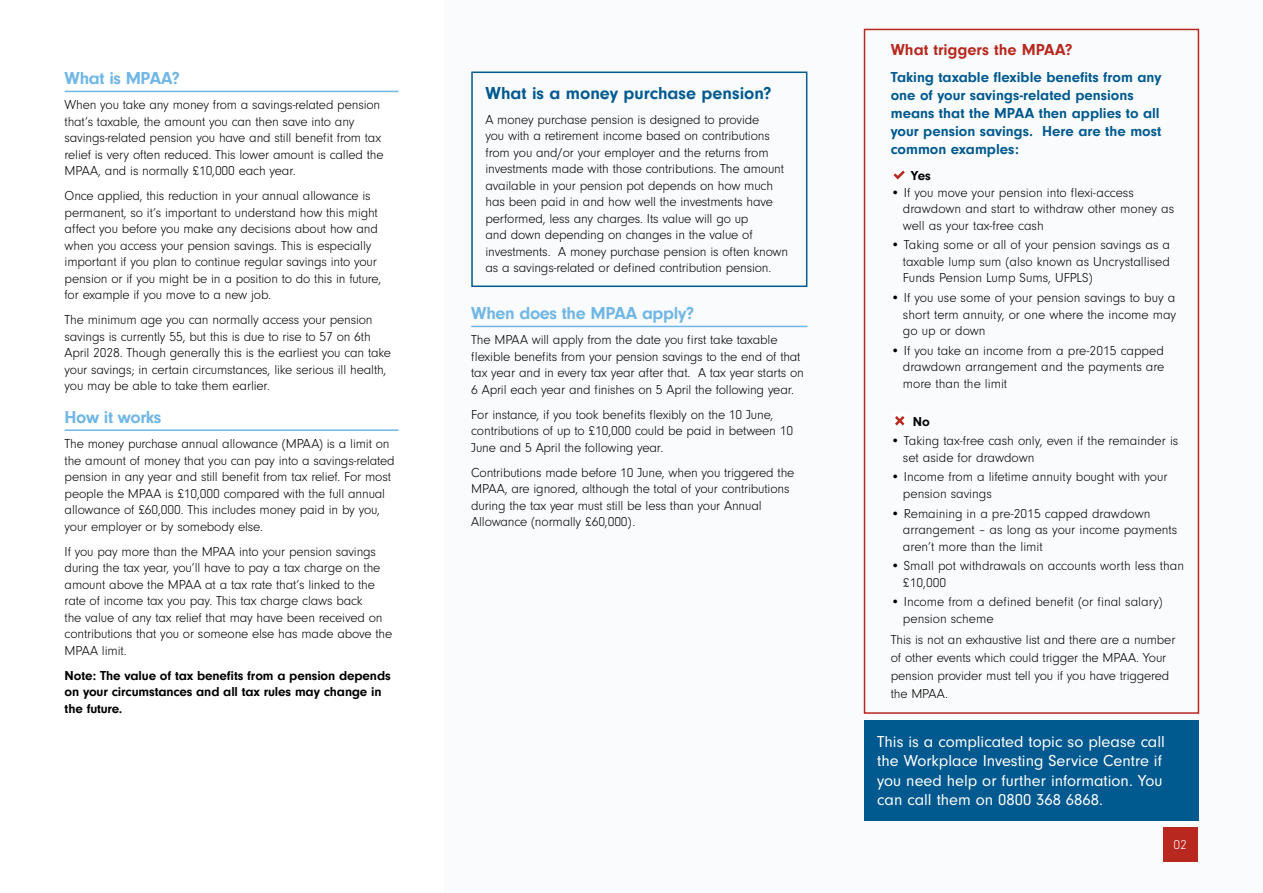
<style>
.page{position:relative;width:1263px;height:893px;background:#fff}
.page>*{position:absolute;margin:0;border:0;box-sizing:border-box;transform-origin:0 0}
.t1{font:700 18px "Neuzeit Gro";letter-spacing:-.02em;color:#70b7e6}
.t2{font:700 18px "Neuzeit Gro";color:#00598f}
.t3{font:16.5px/19.5px "Neuzeit Gro";color:#fff}
.t4{font:700 16.5px "Neuzeit Gro";color:#b8281f}
.t5{font:700 15px/18px "Neuzeit Gro";color:#00598f}
.t6{font:300 13.5px/16.5px "Neuzeit Gro";letter-spacing:-.01em;color:#000}
.t7{font:700 13.5px/16.5px "Neuzeit Gro";letter-spacing:-.01em;color:#000}
.t8{font:300 13.5px "Neuzeit Gro";color:#fff}
</style>
<div class="page">
<div style="left:444px;top:0;width:819px;height:893px;background:#f3f7f9"></div>
<hr style="left:65px;top:429px;width:333px;height:2px;background:#70b7e6">
<hr style="left:65px;top:91px;width:333px;height:1px;background:#70b7e6">
<hr style="left:471px;top:326px;width:336px;height:1px;background:#70b7e6">
<div style="left:471px;top:72px;width:336px;height:215px;border:2px solid #00598f"></div>
<div style="left:864px;top:720px;width:335px;height:101px;background:#00598f"></div>
<div style="left:891px;top:412px;width:18px;height:18px;background:#fff;border-radius:50%"></div>
<svg style="left:895px;top:416px;width:9px;height:9px"></svg>
<div style="left:864px;top:29px;width:335px;height:685px;border:2px solid #b8281f"></div>
<div style="left:890px;top:166px;width:18px;height:18px;background:#fff;border-radius:50%"></div>
<svg style="left:893px;top:171px;width:12px;height:8px"></svg>
<div style="left:1163px;top:827px;width:34px;height:34px;background:#b8281f"></div>
<h1 class="t1" style="left:65px;top:68px;width:117px">What is MPAA?</h1>
<p class="t6" style="left:65px;top:97px;width:320px">When you take any money from a savings-related pension that’s taxable, the amount you can then save into any savings-related pension you have and still benefit from tax relief is very often reduced. This lower amount is called the MPAA, and is normally £10,000 each year.</p>
<p class="t6" style="left:65px;top:188px;width:318px">Once applied, this reduction in your annual allowance is permanent, so it’s important to understand how this might affect you before you make any decisions about how and when you access your pension savings. This is especially important if you plan to continue regular savings into your pension or if you might be in a position to do this in future, for example if you move to a new job.</p>
<p class="t6" style="left:65px;top:312px;width:328px">The minimum age you can normally access your pension savings is currently 55, but this is due to rise to 57 on 6th April 2028. Though generally this is the earliest you can take your savings; in certain circumstances, like serious ill health, you may be able to take them earlier.</p>
<h1 class="t1" style="left:65px;top:407px;width:98px">How it works</h1>
<p class="t6" style="left:65px;top:436px;width:332px">The money purchase annual allowance (MPAA) is a limit on the amount of money that you can pay into a savings-related pension in any year and still benefit from tax relief. For most people the MPAA is £10,000 compared with the full annual allowance of £60,000. This includes money paid in by you, your employer or by somebody else.</p>
<p class="t6" style="left:65px;top:543px;width:329px">If you pay more than the MPAA into your pension savings during the tax year, you’ll have to pay a tax charge on the amount above the MPAA at a tax rate that’s linked to the rate of income tax you pay. This tax charge claws back<br>the value of any tax relief that may have been received on contributions that you or someone else has made above the MPAA limit.</p>
<p class="t7" style="left:65px;top:667px;width:328px">Note: The value of tax benefits from a pension depends on your circumstances and all tax rules may change in the future.</p>
<h1 class="t2" style="left:485px;top:83px;width:287px">What is a money purchase pension?</h1>
<p class="t6" style="left:485px;top:111px;width:304px">A money purchase pension is designed to provide<br>you with a retirement income based on contributions from you and/or your employer and the returns from investments made with those contributions. The amount available in your pension pot depends on how much has been paid in and how well the investments have performed, less any charges. Its value will go up<br>and down depending on changes in the value of investments. A money purchase pension is often known as a savings-related or defined contribution pension.</p>
<h1 class="t1" style="left:471px;top:303px;width:224px">When does the MPAA apply?</h1>
<p class="t6" style="left:471px;top:332px;width:334px">The MPAA will apply from the date you first take taxable flexible benefits from your pension savings to the end of that tax year and in every tax year after that. A tax year starts on 6 April each year and finishes on 5 April the following year.</p>
<p class="t6" style="left:471px;top:406px;width:323px">For instance, if you took benefits flexibly on the 10 June, contributions of up to £10,000 could be paid in between 10<br>June and 5 April the following year.</p>
<p class="t6" style="left:471px;top:464px;width:325px">Contributions made before 10 June, when you triggered the MPAA, are ignored, although the total of your contributions during the tax year must still be less than your Annual Allowance (normally £60,000).</p>
<p class="t4" style="left:891px;top:41px;width:183px">What triggers the MPAA?</p>
<p class="t5" style="left:891px;top:68px;width:272px">Taking taxable flexible benefits from any one of your savings-related pensions means that the MPAA then applies to all your pension savings. Here are the most common examples:</p>
<p class="t7" style="left:911px;top:168px;width:21px">Yes</p>
<p class="t6" style="left:903px;top:184px;width:273px;text-indent:-12px">• If you move your pension into flexi-access drawdown and start to withdraw other money as well as your tax-free cash</p>
<p class="t6" style="left:903px;top:237px;width:269px;text-align:justify;text-indent:-12px">• Taking some or all of your pension savings as a taxable lump sum (also known as Uncrystallised Funds Pension Lump Sums, UFPLS)</p>
<p class="t6" style="left:903px;top:290px;width:275px;text-align:justify;text-indent:-12px">• If you use some of your pension savings to buy a short term annuity, or one where the income may go up or down</p>
<p class="t6" style="left:903px;top:342px;width:263px;text-align:justify;text-indent:-12px">• If you take an income from a pre-2015 capped drawdown arrangement and the payments are more than the limit</p>
<p class="t7" style="left:913px;top:413px;width:19px">No</p>
<p class="t6" style="left:903px;top:433px;width:277px;text-indent:-12px">• Taking tax-free cash only, even if the remainder is set aside for drawdown</p>
<p class="t6" style="left:903px;top:469px;width:266px;text-indent:-12px">• Income from a lifetime annuity bought with your pension savings</p>
<p class="t6" style="left:903px;top:505px;width:276px;text-indent:-12px">• Remaining in a pre-2015 capped drawdown arrangement – as long as your income payments aren’t more than the limit</p>
<p class="t6" style="left:903px;top:558px;width:283px;text-indent:-12px">• Small pot withdrawals on accounts worth less than £10,000</p>
<p class="t6" style="left:903px;top:594px;width:261px;text-indent:-12px">• Income from a defined benefit (or final salary) pension scheme</p>
<p class="t6" style="left:891px;top:631px;width:286px;line-height:18px">This is not an exhaustive list and there are a number of other events which could trigger the MPAA. Your pension provider must tell you if you have triggered the MPAA.</p>
<p class="t3" style="left:877px;top:732px;width:289px">This is a complicated topic so please call the Workplace Investing Service Centre if you need help or further information. You can call them on 0800 368 6868.</p>
<p class="t8" style="left:1173px;top:837px;width:15px">02</p>
</div>
